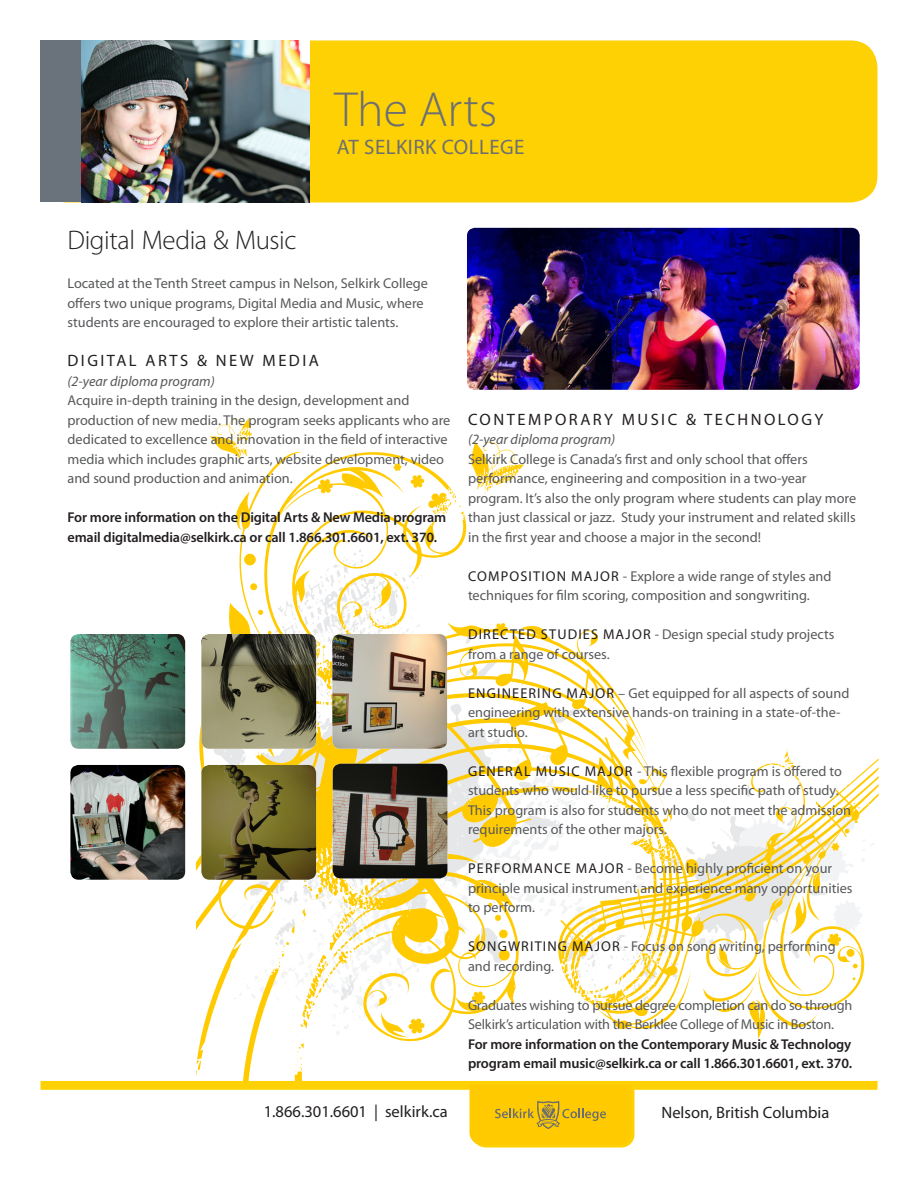
<style>
.page{position:relative;width:918px;height:1188px;background:#fff}
.page>*{position:absolute;margin:0;border:0;box-sizing:border-box;transform-origin:0 0}
.t1{font:300 49.5px "Myriad Pro";color:#6d6f71}
.t2{font:300 27px "Myriad Pro";letter-spacing:-.015em;color:#231f20}
.t3{font:21px "Myriad Pro";letter-spacing:.02em;color:#6d6f71}
.t4{font:16.5px "Myriad";letter-spacing:.15em;color:#231f20}
.t5{font:16.5px "Myriad Pro";color:#231f20}
.t6{font:14.25px/19.5px "Myriad Pro";color:#57585a}
.t7{font:600 14.25px/19.5px "Myriad Pro";letter-spacing:-.01em;color:#231f20}
.t8{font:italic 14.25px "Myriad Pro";color:#57585a}
.s1{color:#231f20}
</style>
<div class="page">
<div style="left:40px;top:40px;width:838px;height:162px;background:#fed105;border-radius:27px"></div>
<div style="left:40px;top:40px;width:41px;height:162px;background:#6a737b"></div>
<img style="left:81px;top:40px;width:228px;height:162px">
<div style="left:40px;top:1081px;width:838px;height:9px;background:#fed105"></div>
<svg style="left:197px;top:418px;width:680px;height:730px"></svg>
<img style="left:70px;top:634px;width:115px;height:115px">
<img style="left:201px;top:634px;width:115px;height:115px">
<img style="left:332px;top:634px;width:115px;height:115px">
<img style="left:333px;top:764px;width:114px;height:114px">
<img style="left:201px;top:765px;width:115px;height:115px">
<img style="left:467px;top:228px;width:393px;height:162px">
<img style="left:70px;top:765px;width:115px;height:115px">
<p class="t1" style="left:334px;top:80px;width:164px">The Arts</p>
<p class="t3" style="left:337px;top:134px;width:189px">AT SELKIRK COLLEGE</p>
<p class="t2" style="left:68px;top:224px;width:230px">Digital Media &amp; Music</p>
<p class="t6" style="left:68px;top:273px;width:362px">Located at the Tenth Street campus in Nelson, Selkirk College offers two unique programs, Digital Media and Music, where students are encouraged to explore their artistic talents.</p>
<p class="t4" style="left:68px;top:352px;width:253px">DIGITAL ARTS &amp; NEW MEDIA</p>
<p class="t8" style="left:68px;top:372px;width:149px">(2-year diploma program)</p>
<p class="t6" style="left:68px;top:390px;width:384px">Acquire in-depth training in the design, development and production of new media. The program seeks applicants who are dedicated to excellence and innovation in the field of interactive media which includes graphic arts, website development, video and sound production and animation.</p>
<p class="t7" style="left:68px;top:507px;width:380px">For more information on the Digital Arts &amp; New Media program email digitalmedia@selkirk.ca or call 1.866.301.6601, ext. 370.</p>
<p class="t4" style="left:468px;top:411px;width:357px">CONTEMPORARY MUSIC &amp; TECHNOLOGY</p>
<p class="t8" style="left:468px;top:430px;width:149px">(2-year diploma program)</p>
<p class="t6" style="left:468px;top:449px;width:390px">Selkirk College is Canada’s first and only school that offers performance, engineering and composition in a two-year program. It’s also the only program where students can play more than just classical or jazz. Study your instrument and related skills in the first year and choose a major in the second!</p>
<p class="t6" style="left:468px;top:566px;width:365px"><span class="s1">COMPOSITION MAJOR</span> - Explore a wide range of styles and techniques for film scoring, composition and songwriting.</p>
<p class="t6" style="left:468px;top:624px;width:368px"><span class="s1">DIRECTED STUDIES MAJOR</span> - Design special study projects from a range of courses.</p>
<p class="t6" style="left:468px;top:683px;width:383px"><span class="s1">ENGINEERING MAJOR</span> – Get equipped for all aspects of sound engineering with extensive hands-on training in a state-of-the&shy;art studio.</p>
<p class="t6" style="left:468px;top:761px;width:385px"><span class="s1">GENERAL MUSIC MAJOR</span> - This flexible program is offered to students who would like to pursue a less specific path of study.<br>This program is also for students who do not meet the admission requirements of the other majors.</p>
<p class="t6" style="left:468px;top:858px;width:386px"><span class="s1">PERFORMANCE MAJOR</span> - Become highly proficient on your principle musical instrument and experience many opportunities to perform.</p>
<p class="t6" style="left:468px;top:936px;width:369px"><span class="s1">SONGWRITING MAJOR</span> - Focus on song writing, performing and recording.</p>
<p class="t6" style="left:468px;top:995px;width:386px">Graduates wishing to pursue degree completion can do so through<br>Selkirk’s articulation with the Berklee College of Music in Boston.</p>
<p class="t7" style="left:468px;top:1034px;width:386px">For more information on the Contemporary Music &amp; Technology program email music@selkirk.ca or call 1.866.301.6601, ext. 370.</p>
<p class="t5" style="left:264px;top:1101px;width:186px">1.866.301.6601 | selkirk.ca</p>
<p class="t5" style="left:662px;top:1102px;width:169px">Nelson, British Columbia</p>
</div>
